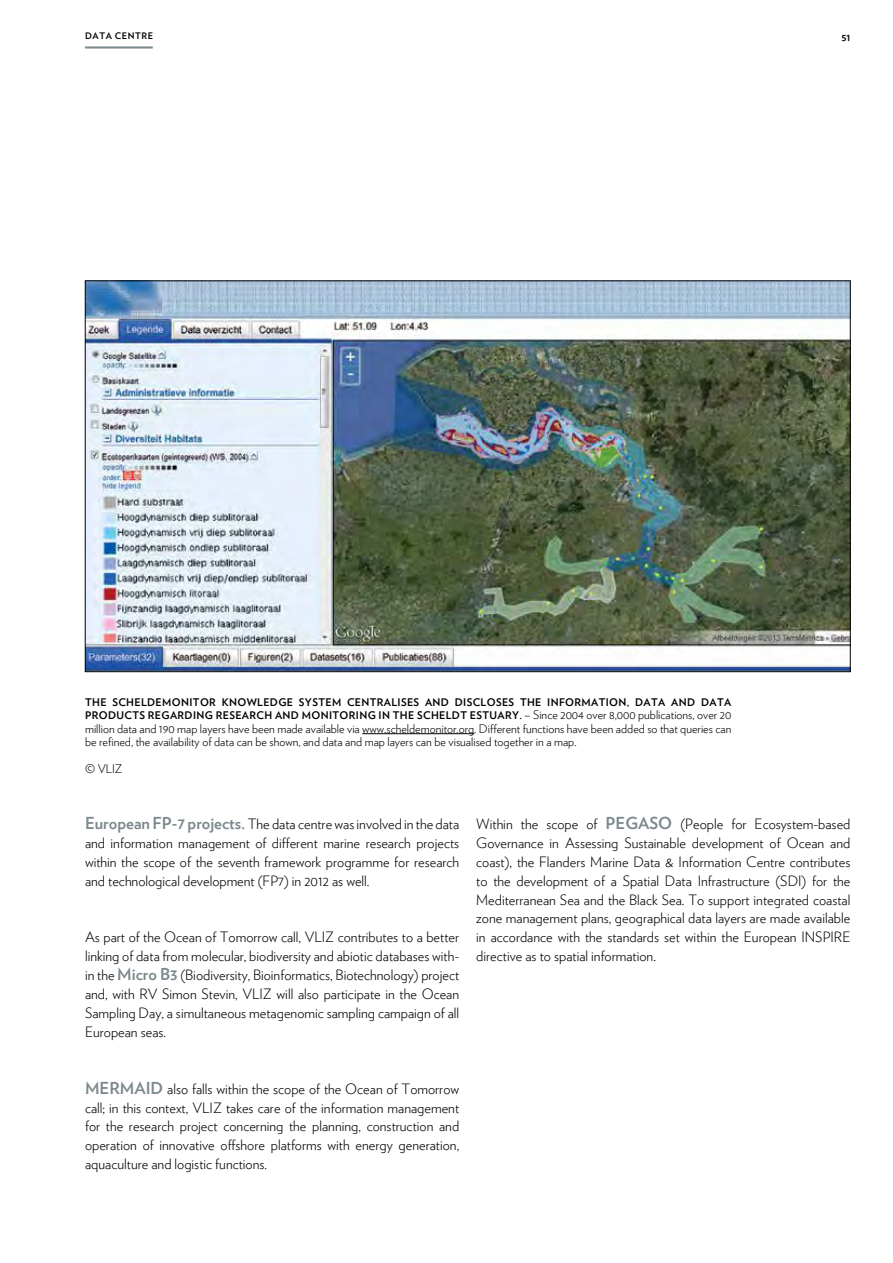
<style>
.page{position:relative;width:893px;height:1263px;background:#fff}
.page>*{position:absolute;margin:0;border:0;box-sizing:border-box;transform-origin:0 0}
.t1{font:700 16.5px "Verlag";color:#7c898d}
.t2{font:300 14.25px/18.9px "Verlag";color:#000;text-align:justify}
.t3{font:300 12px/13.5px "Verlag";color:#000}
.t4{font:700 10.5px/13.5px "Verlag";letter-spacing:.035em;color:#000}
.t5{font:700 9px "Verlag";letter-spacing:.065em;color:#000}
.s1{font-weight:300;font-size:12px}
.s2{font-weight:700;font-size:16.5px;color:#7c898d}
</style>
<div class="page">
<hr style="left:85px;top:46px;width:68px;height:3px;background:#7c898d">
<hr style="left:362px;top:733px;width:112px;height:1px;background:#000">
<img style="left:87px;top:283px;width:761px;height:387px">
<p class="t5" style="left:85px;top:29px;width:70px">DATA CENTRE</p>
<p class="t4" style="left:841px;top:30px;width:11px">51</p>
<p class="t4" style="left:85px;top:695px;width:648px">THE SCHELDEMONITOR KNOWLEDGE SYSTEM CENTRALISES AND DISCLOSES THE INFORMATION, DATA AND DATA<br>PRODUCTS REGARDING RESEARCH AND MONITORING IN THE SCHELDT ESTUARY. <span class="s1">– Since 2004 over 8,000 publications, over 20</span></p>
<p class="t3" style="left:85px;top:721px;width:648px">million data and 190 map layers have been made available via www.scheldemonitor.org. Different functions have been added so that queries can be refined, the availability of data can be shown, and data and map layers can be visualised together in a map.</p>
<p class="t3" style="left:85px;top:761px;width:39px">© VLIZ</p>
<p class="t2" style="left:85px;top:814px;width:376px"><span class="s2">EUROPEAN FP-7 PROJECTS.</span> The data centre was involved in the data and information management of different marine research projects within the scope of the seventh framework programme for research and technological development (FP7) in 2012 as well.</p>
<p class="t2" style="left:85px;top:927px;width:376px">As part of the Ocean of Tomorrow call, VLIZ contributes to a better linking of data from molecular, biodiversity and abiotic databases with&shy;in the <span class="s2">MICRO B3</span> (Biodiversity, Bioinformatics, Biotechnology) project and, with RV Simon Stevin, VLIZ will also participate in the Ocean Sampling Day, a simultaneous metagenomic sampling campaign of all European seas.</p>
<p class="t1" style="left:85px;top:1075px;width:12px">MERMAID</p>
<p class="t2" style="left:85px;top:1078px;width:376px;text-indent:82px">also falls within the scope of the Ocean of Tomorrow call; in this context, VLIZ takes care of the information management for the research project concerning the planning, construction and operation of innovative offshore platforms with energy generation, aquaculture and logistic functions.</p>
<p class="t2" style="left:476px;top:814px;width:152px">Within the scope of <span class="s2">PEGASO</span></p>
<p class="t2" style="left:476px;top:814px;width:376px;text-indent:204px">(People for Ecosystem-based Governance in Assessing Sustainable development of Ocean and coast), the Flanders Marine Data &amp; Information Centre contributes to the development of a Spatial Data Infrastructure (SDI) for the Mediterranean Sea and the Black Sea. To support integrated coastal zone management plans, geographical data layers are made available in accordance with the standards set within the European INSPIRE directive as to spatial information.</p>
</div>
